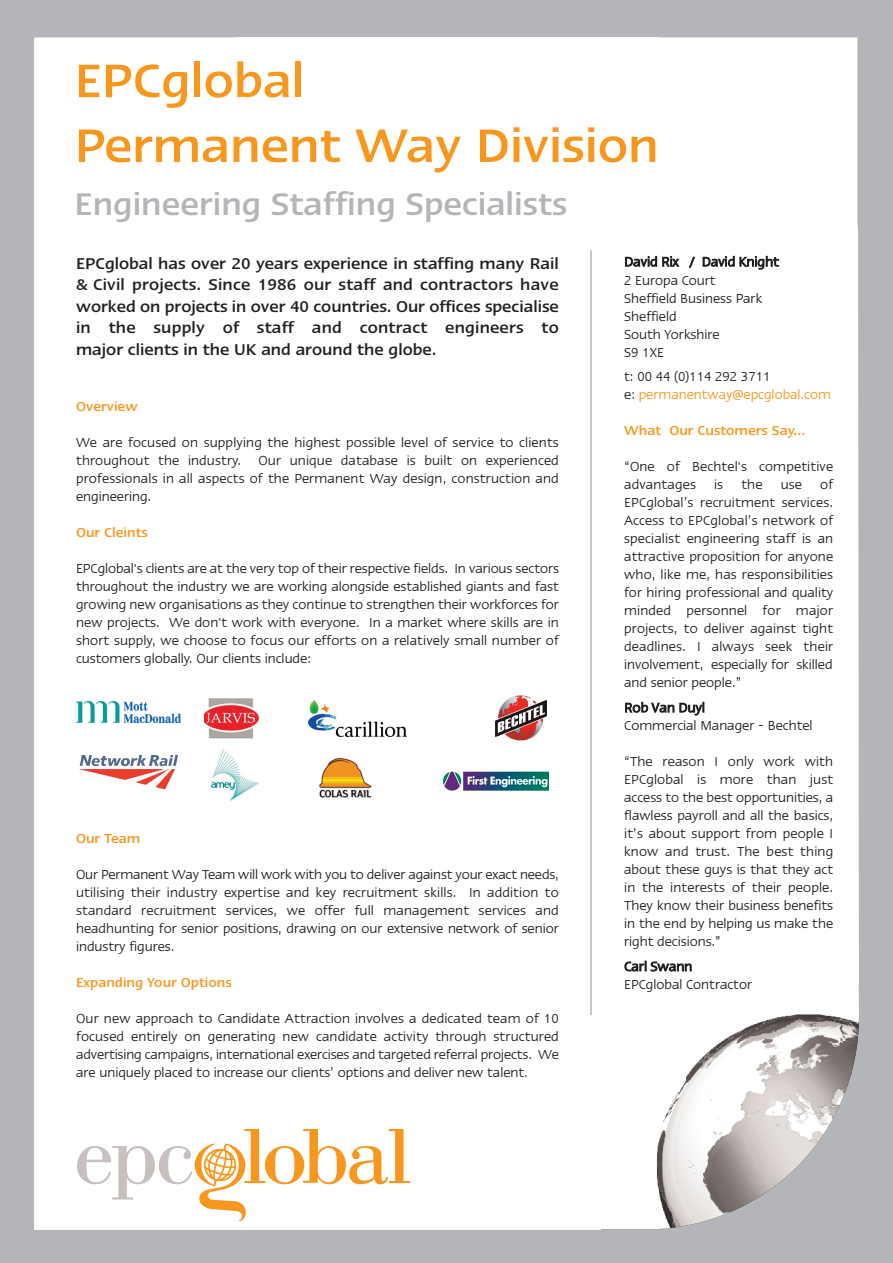
<style>
.page{position:relative;width:893px;height:1263px;background:#b4b5b8}
.page>*{position:absolute;margin:0;border:0;box-sizing:border-box;transform-origin:0 0}
.t1{font:500 54px/64.8px "Linotype Ergo";color:#f7971d}
.t2{font:500 36px "Linotype Ergo";color:#b4b5b8}
.t3{font:500 18px/21.6px "Linotype Ergo";color:#231f20;text-align:justify}
.t4{font:15px/18px "Linotype Ergo";color:#231f20;text-align:justify}
.t5{font:500 15px "Linotype Ergo";color:#f7971d}
.t6{font:15px/18px "Linotype Ergo";color:#f7971d}
.s1{color:#231f20}
</style>
<div class="page">
<div style="left:34px;top:37px;width:825px;height:1193px;background:#fff"></div>
<img style="left:538px;top:984px;width:321px;height:246px">
<div style="left:58px;top:1117px;width:374px;height:113px;background:#fff"></div>
<img style="left:77px;top:1129px;width:333px;height:91px">
<hr style="left:590px;top:250px;width:2px;height:765px;background:#b4b5b8">
<div style="left:494px;top:695px;width:57px;height:45px;background:#fff"></div>
<img style="left:495px;top:695px;width:52px;height:45px">
<div style="left:293px;top:700px;width:119px;height:37px;background:#fff"></div>
<img style="left:308px;top:700px;width:98px;height:37px">
<img style="left:79px;top:755px;width:99px;height:34px">
<img style="left:197px;top:747px;width:64px;height:56px">
<img style="left:77px;top:702px;width:104px;height:20px">
<img style="left:204px;top:698px;width:55px;height:41px">
<img style="left:310px;top:752px;width:66px;height:48px">
<div style="left:439px;top:772px;width:109px;height:24px;background:#fff"></div>
<img style="left:444px;top:772px;width:104px;height:19px">
<h1 class="t1" style="left:75px;top:48px;width:586px">EPCglobal<br>Permanent Way Division</h1>
<h2 class="t2" style="left:75px;top:185px;width:494px">Engineering Staffing Specialists</h2>
<p class="t3" style="left:76px;top:252px;width:484px">EPCglobal has over 20 years experience in staffing many Rail &amp; Civil projects. Since 1986 our staff and contractors have worked on projects in over 40 countries. Our offices specialise in the supply of staff and contract engineers to major clients in the UK and around the globe.</p>
<p class="t4" style="left:624px;top:252px;width:156px;text-align:left">David Rix / David Knight<br>2 Europa Court<br>Sheffield Business Park<br>Sheffield<br>South Yorkshire<br>S9 1XE</p>
<p class="t6" style="left:624px;top:368px;width:208px"><span class="s1">t: 00 44 (0)114 292 3711<br>e:</span> permanentway@epcglobal.com</p>
<p class="t5" style="left:624px;top:423px;width:183px">What Our Customers Say...</p>
<p class="t4" style="left:624px;top:458px;width:211px">“One of Bechtel's competitive advantages is the use of EPCglobal’s recruitment services.<br>Access to EPCglobal’s network of specialist engineering staff is an attractive proposition for anyone who, like me, has responsibilities for hiring professional and quality minded personnel for major projects, to deliver against tight deadlines. I always seek their involvement, especially for skilled and senior people.”</p>
<p class="t4" style="left:624px;top:698px;width:190px">Rob Van Duyl<br>Commercial Manager - Bechtel</p>
<p class="t4" style="left:624px;top:752px;width:210px">“The reason I only work with EPCglobal is more than just access to the best opportunities, a flawless payroll and all the basics, it’s about support from people I know and trust. The best thing about these guys is that they act in the interests of their people.<br>They know their business benefits in the end by helping us make the right decisions.”</p>
<p class="t4" style="left:624px;top:957px;width:129px">Carl Swann<br>EPCglobal Contractor</p>
<p class="t5" style="left:76px;top:398px;width:63px">Overview</p>
<p class="t4" style="left:76px;top:433px;width:484px">We are focused on supplying the highest possible level of service to clients throughout the industry. Our unique database is built on experienced professionals in all aspects of the Permanent Way design, construction and engineering.</p>
<p class="t5" style="left:76px;top:524px;width:73px">Our Cleints</p>
<p class="t4" style="left:76px;top:559px;width:484px">EPCglobal's clients are at the very top of their respective fields. In various sectors throughout the industry we are working alongside established giants and fast growing new organisations as they continue to strengthen their workforces for new projects. We don't work with everyone. In a market where skills are in short supply, we choose to focus our efforts on a relatively small number of customers globally. Our clients include:</p>
<p class="t5" style="left:76px;top:830px;width:66px">Our Team</p>
<p class="t4" style="left:76px;top:865px;width:484px">Our Permanent Way Team will work with you to deliver against your exact needs, utilising their industry expertise and key recruitment skills. In addition to standard recruitment services, we offer full management services and headhunting for senior positions, drawing on our extensive network of senior industry figures.</p>
<p class="t5" style="left:76px;top:974px;width:157px">Expanding Your Options</p>
<p class="t4" style="left:76px;top:1009px;width:484px">Our new approach to Candidate Attraction involves a dedicated team of 10 focused entirely on generating new candidate activity through structured advertising campaigns, international exercises and targeted referral projects. We are uniquely placed to increase our clients’ options and deliver new talent.</p>
</div>
